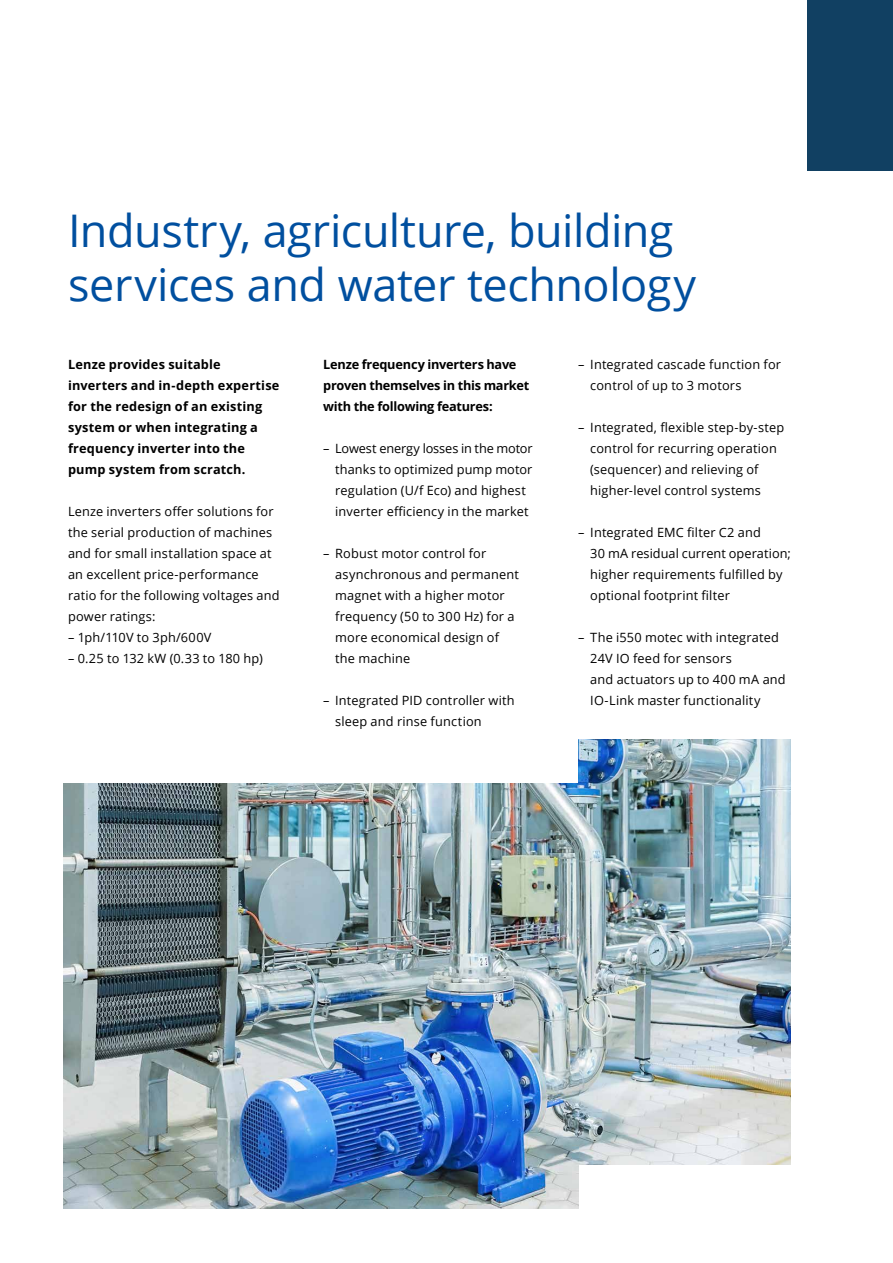
<style>
.page{position:relative;width:893px;height:1263px;background:#fff}
.page>*{position:absolute;margin:0;border:0;box-sizing:border-box;transform-origin:0 0}
.t1{font:45px/54px "Open Sans";letter-spacing:-.01em;color:#004f9f}
.t2{font:12.75px/21px "Open Sans";letter-spacing:.015em;color:#000}
.t3{font:700 12.75px/21px "Open Sans";letter-spacing:.01em;color:#000}
.t4{font:700 12.75px/21px "Open Sans";letter-spacing:-.015em;color:#000}
</style>
<div class="page">
<img style="left:578px;top:739px;width:213px;height:425px">
<img style="left:64px;top:783px;width:514px;height:425px">
<div style="left:808px;top:0;width:85px;height:170px;background:#114062"></div>
<h1 class="t1" style="left:68px;top:203px;width:629px">Industry, agriculture, building services and water technology</h1>
<p class="t3" style="left:68px;top:354px;width:213px">Lenze provides suitable inverters and in-depth expertise for the redesign of an existing system or when integrating a frequency inverter into the pump system from scratch.</p>
<p class="t2" style="left:68px;top:501px;width:213px">Lenze inverters offer solutions for the serial production of machines and for small installation space at an excellent price-performance ratio for the following voltages and power ratings:</p>
<p class="t2" style="left:68px;top:627px;width:145px">– 1ph/110V to 3ph/600V</p>
<p class="t2" style="left:68px;top:648px;width:196px">– 0.25 to 132 kW (0.33 to 180 hp)</p>
<p class="t4" style="left:323px;top:354px;width:208px">Lenze frequency inverters have proven themselves in this market with the following features:</p>
<p class="t2" style="left:335px;top:438px;width:199px;text-indent:-12px">– Lowest energy losses in the motor thanks to optimized pump motor regulation (U/f Eco) and highest inverter efficiency in the market</p>
<p class="t2" style="left:335px;top:543px;width:185px;text-indent:-12px">– Robust motor control for asynchronous and permanent magnet with a higher motor frequency (50 to 300 Hz) for a more economical design of the machine</p>
<p class="t2" style="left:335px;top:690px;width:181px;text-indent:-12px">– Integrated PID controller with sleep and rinse function</p>
<p class="t2" style="left:590px;top:354px;width:192px;text-indent:-12px">– Integrated cascade function for control of up to 3 motors</p>
<p class="t2" style="left:590px;top:417px;width:195px;text-indent:-12px">– Integrated, flexible step-by-step control for recurring operation (sequencer) and relieving of higher-level control systems</p>
<p class="t2" style="left:590px;top:522px;width:202px;text-indent:-12px">– Integrated EMC filter C2 and<br>30 mA residual current operation; higher requirements fulfilled by optional footprint filter</p>
<p class="t2" style="left:590px;top:627px;width:197px;text-indent:-12px">– The i550 motec with integrated<br>24V IO feed for sensors<br>and actuators up to 400 mA and<br>IO-Link master functionality</p>
</div>
